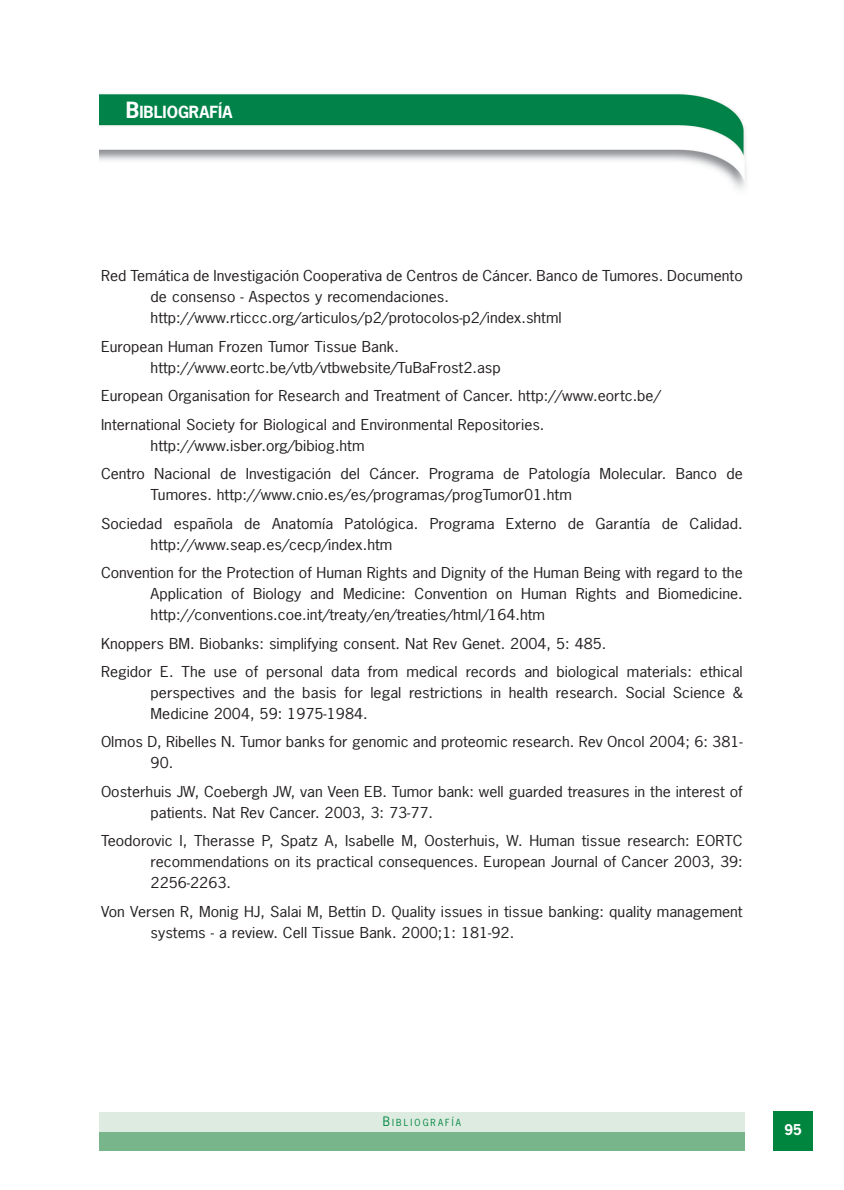
<style>
.page{position:relative;width:844px;height:1190px;background:#fff}
.page>*{position:absolute;margin:0;border:0;box-sizing:border-box;transform-origin:0 0}
.t1{font:700 15.75px "News Gothic";color:#fff}
.t2{font:14.17px/21px "News Gothic";color:#231f20;scale:1.11 1}
.t3{font:700 14px "News Gothic";color:#fff}
.t4{font:9.1px "News Gothic";letter-spacing:.23em;color:#00853f}
.s1{font-size:21px}
.s2{font-size:12.25px}
</style>
<div class="page">
<div style="left:773px;top:1111px;width:40px;height:40px;background:#00853f"></div>
<div style="left:99px;top:1131px;width:645px;height:20px;background:#79b58b"></div>
<div style="left:99px;top:1112px;width:645px;height:19px;background:#ddebe0"></div>
<img style="left:99px;top:94px;width:647px;height:96px">
<p class="t1" style="left:126px;top:106px;width:108px"><span class="s1">B</span>IBLIOGRAFÍA</p>
<p class="t2" style="left:151px;top:267px;width:535px;text-indent:-50px">Red Temática de Investigación Cooperativa de Centros de Cáncer. Banco de Tumores. Documento de consenso - Aspectos y recomendaciones. http://www.rticcc.org/articulos/p2/protocolos-p2/index.shtml</p>
<p class="t2" style="left:151px;top:337px;width:317px;text-indent:-50px">European Human Frozen Tumor Tissue Bank. http://www.eortc.be/vtb/vtbwebsite/TuBaFrost2.asp</p>
<p class="t2" style="left:101px;top:383px;width:505px;line-height:28.5px">European Organisation for Research and Treatment of Cancer. http://www.eortc.be/<br>International Society for Biological and Environmental Repositories.</p>
<p class="t2" style="left:101px;top:432px;width:579px;line-height:28.5px;text-indent:50px">http://www.isber.org/bibiog.htm<br>Centro Nacional de Investigación del Cáncer. Programa de Patología Molecular. Banco de</p>
<p class="t2" style="left:101px;top:482px;width:579px;line-height:28.5px;text-indent:50px">Tumores. http://www.cnio.es/es/programas/progTumor01.htm<br>Sociedad española de Anatomía Patológica. Programa Externo de Garantía de Calidad.</p>
<p class="t2" style="left:101px;top:531px;width:579px;line-height:28.5px;text-indent:50px">http://www.seap.es/cecp/index.htm<br>Convention for the Protection of Human Rights and Dignity of the Human Being with regard to the</p>
<p class="t2" style="left:151px;top:584px;width:535px">Application of Biology and Medicine: Convention on Human Rights and Biomedicine. http://conventions.coe.int/treaty/en/treaties/html/164.htm</p>
<p class="t2" style="left:101px;top:630px;width:579px;line-height:28.5px">Knoppers BM. Biobanks: simplifying consent. Nat Rev Genet. 2004, 5: 485.<br>Regidor E. The use of personal data from medical records and biological materials: ethical</p>
<p class="t2" style="left:151px;top:683px;width:535px">perspectives and the basis for legal restrictions in health research. Social Science &amp;<br>Medicine 2004, 59: 1975-1984.</p>
<p class="t2" style="left:151px;top:733px;width:535px;text-indent:-50px">Olmos D, Ribelles N. Tumor banks for genomic and proteomic research. Rev Oncol 2004; 6: 381-<br>90.</p>
<p class="t2" style="left:151px;top:782px;width:535px;text-indent:-50px">Oosterhuis JW, Coebergh JW, van Veen EB. Tumor bank: well guarded treasures in the interest of patients. Nat Rev Cancer. 2003, 3: 73-77.</p>
<p class="t2" style="left:151px;top:832px;width:535px;text-align:justify;text-indent:-50px">Teodorovic I, Therasse P, Spatz A, Isabelle M, Oosterhuis, W. Human tissue research: EORTC recommendations on its practical consequences. European Journal of Cancer 2003, 39:<br>2256-2263.</p>
<p class="t2" style="left:151px;top:902px;width:535px;text-indent:-50px">Von Versen R, Monig HJ, Salai M, Bettin D. Quality issues in tissue banking: quality management systems - a review. Cell Tissue Bank. 2000;1: 181-92.</p>
<p class="t4" style="left:383px;top:1119px;width:80px"><span class="s2">B</span>IBLIOGRAFÍA</p>
<p class="t3" style="left:784px;top:1124px;width:19px">95</p>
</div>
